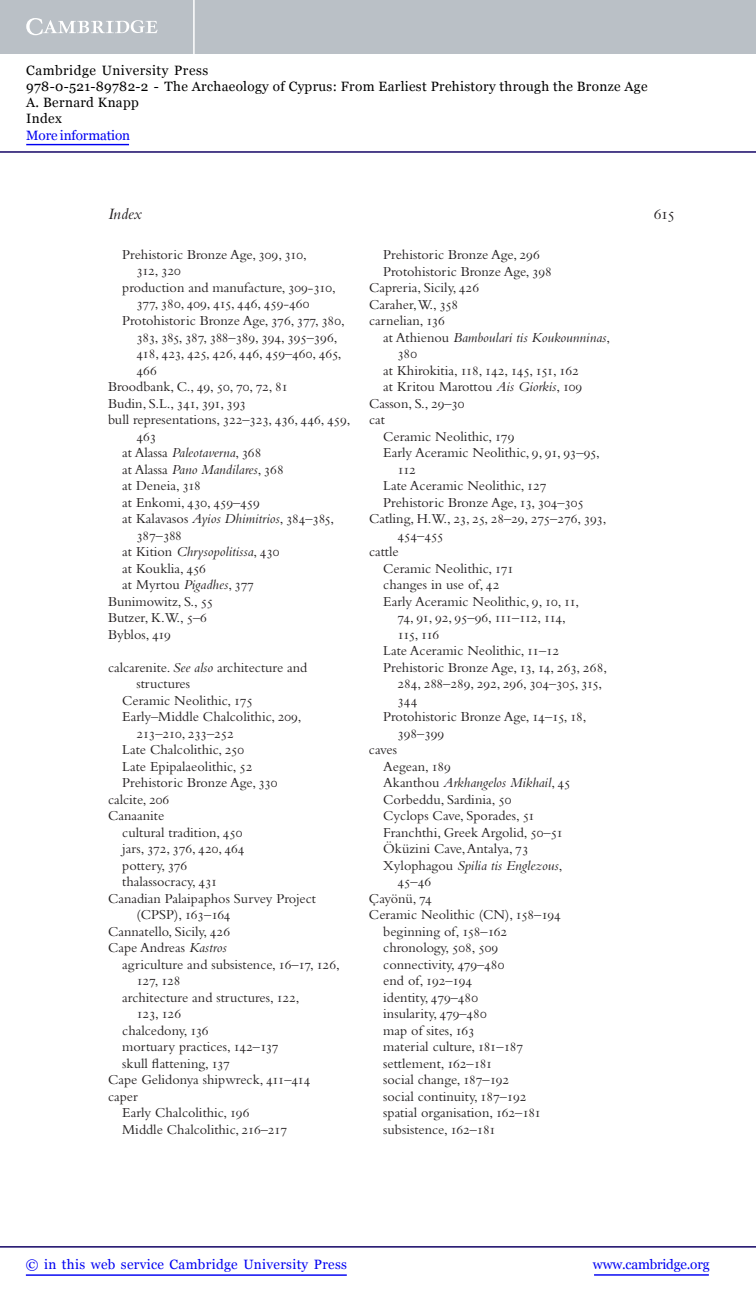
<style>
.page{position:relative;width:756px;height:1298px;background:#fff}
.page>*{position:absolute;margin:0;border:0;box-sizing:border-box;transform-origin:0 0}
.t1{font:italic 16.5px "Bembo Std";color:#231f20}
.t2{font:16.5px "Bembo Std";color:#231f20}
.t3{font:14.25px "Bembo Std";color:#231f20}
.t4{font:italic 14.25px "Bembo Std";color:#231f20}
.t5{font:14.25px "Bembo Std";letter-spacing:-.035em;color:#231f20}
.t6{font:14.25px "Bembo Std";letter-spacing:-.04em;color:#231f20}
.t7{font:14.25px "Bembo Std";letter-spacing:-.02em;color:#231f20}
.t8{font:14.25px "Bembo Std";letter-spacing:-.03em;color:#231f20}
.t9{font:14.25px "Bembo Std";letter-spacing:-.025em;color:#231f20}
.t10{font:13.5px/16.2px "Georgia";letter-spacing:.025em;color:#000}
.t11{font:13.5px "Georgia";letter-spacing:.025em;color:#0000f1}
.t12{font:13.5px "Georgia";letter-spacing:-.015em;color:#0000f1}
.t13{font:13.5px "Georgia";letter-spacing:-.01em;color:#0000f1}
.s1{font-style:italic}
.s2{font-style:normal}
</style>
<div class="page">
<div style="left:0;top:0;width:756px;height:54px;background:#bac0c6"></div>
<svg style="left:26px;top:18px;width:132px;height:17px"></svg>
<hr style="left:193px;top:0;width:2px;height:54px;background:#fff">
<hr style="left:0;top:151px;width:756px;height:2px;background:#150666">
<hr style="left:594px;top:1274px;width:115px;height:1px;background:#0000f1">
<hr style="left:0;top:1246px;width:756px;height:1px;background:#150666">
<hr style="left:26px;top:1274px;width:321px;height:1px;background:#0000f1">
<hr style="left:26px;top:144px;width:103px;height:1px;background:#0000f1">
<p class="t10" style="left:26px;top:62px;width:623px">Cambridge University Press<br>978-0-521-89782-2 - The Archaeology of Cyprus: From Earliest Prehistory through the Bronze Age A. Bernard Knapp<br>Index</p>
<p class="t13" style="left:26px;top:127px;width:105px">More information</p>
<p class="t1" style="left:108px;top:204px;width:36px">Index</p>
<p class="t2" style="left:654px;top:204px;width:23px">615</p>
<p class="t3" style="left:122px;top:246px;width:186px">Prehistoric Bronze Age, 309, 310,</p>
<p class="t3" style="left:136px;top:263px;width:46px">312, 320</p>
<p class="t3" style="left:122px;top:279px;width:215px">production and manufacture, 309-310,</p>
<p class="t3" style="left:136px;top:296px;width:174px">377, 380, 409, 415, 446, 459-460</p>
<p class="t3" style="left:122px;top:312px;width:224px">Protohistoric Bronze Age, 376, 377, 380,</p>
<p class="t5" style="left:136px;top:329px;width:203px">383, 385, 387, 388–389, 394, 395–396,</p>
<p class="t3" style="left:136px;top:345px;width:207px">418, 423, 425, 426, 446, 459–460, 465,</p>
<p class="t3" style="left:136px;top:362px;width:22px">466</p>
<p class="t3" style="left:108px;top:378px;width:182px">Broodbank, C., 49, 50, 70, 72, 81</p>
<p class="t7" style="left:108px;top:395px;width:140px">Budin, S.L., 341, 391, 393</p>
<p class="t3" style="left:108px;top:411px;width:244px">bull representations, 322–323, 436, 446, 459,</p>
<p class="t3" style="left:136px;top:428px;width:22px">463</p>
<p class="t3" style="left:122px;top:444px;width:141px">at Alassa <span class="s1">Paleotaverna</span>, 368</p>
<p class="t4" style="left:122px;top:461px;width:163px"><span class="s2">at Alassa</span> Pano Mandilares<span class="s2">, 368</span></p>
<p class="t3" style="left:122px;top:477px;width:80px">at Deneia, 318</p>
<p class="t3" style="left:122px;top:494px;width:139px">at Enkomi, 430, 459–459</p>
<p class="t3" style="left:122px;top:510px;width:213px">at Kalavasos <span class="s1">Ayios Dhimitrios</span>, 384–385,</p>
<p class="t3" style="left:136px;top:527px;width:47px">387–388</p>
<p class="t4" style="left:122px;top:543px;width:159px"><span class="s2">at Kition</span> Chrysopolitissa<span class="s2">, 430</span></p>
<p class="t3" style="left:122px;top:560px;width:85px">at Kouklia, 456</p>
<p class="t3" style="left:122px;top:576px;width:133px">at Myrtou <span class="s1">Pigadhes</span>, 377</p>
<p class="t3" style="left:108px;top:593px;width:107px">Bunimowitz, S., 55</p>
<p class="t3" style="left:108px;top:609px;width:100px">Butzer, K.W., 5–6</p>
<p class="t3" style="left:108px;top:626px;width:64px">Byblos, 419</p>
<p class="t3" style="left:108px;top:659px;width:201px">calcarenite. <span class="s1">See also</span> architecture and</p>
<p class="t3" style="left:136px;top:675px;width:55px">structures</p>
<p class="t3" style="left:122px;top:692px;width:132px">Ceramic Neolithic, 175</p>
<p class="t3" style="left:122px;top:708px;width:181px">Early–Middle Chalcolithic, 209,</p>
<p class="t8" style="left:136px;top:725px;width:99px">213–210, 233–252</p>
<p class="t3" style="left:122px;top:741px;width:124px">Late Chalcolithic, 250</p>
<p class="t3" style="left:122px;top:758px;width:132px">Late Epipalaeolithic, 52</p>
<p class="t3" style="left:122px;top:774px;width:157px">Prehistoric Bronze Age, 330</p>
<p class="t3" style="left:108px;top:791px;width:63px">calcite, 206</p>
<p class="t3" style="left:108px;top:807px;width:58px">Canaanite</p>
<p class="t3" style="left:122px;top:824px;width:122px">cultural tradition, 450</p>
<p class="t3" style="left:122px;top:840px;width:124px">jars, 372, 376, 420, 464</p>
<p class="t3" style="left:122px;top:857px;width:66px">pottery, 376</p>
<p class="t3" style="left:122px;top:873px;width:97px">thalassocracy, 431</p>
<p class="t3" style="left:108px;top:890px;width:210px">Canadian Palaipaphos Survey Project</p>
<p class="t3" style="left:136px;top:906px;width:96px">(CPSP), 163–164</p>
<p class="t3" style="left:108px;top:923px;width:124px">Cannatello, Sicily, 426</p>
<p class="t3" style="left:108px;top:939px;width:120px">Cape Andreas <span class="s1">Kastros</span></p>
<p class="t3" style="left:122px;top:956px;width:219px">agriculture and subsistence, 16–17, 126,</p>
<p class="t3" style="left:136px;top:972px;width:46px">127, 128</p>
<p class="t3" style="left:122px;top:989px;width:179px">architecture and structures, 122,</p>
<p class="t3" style="left:136px;top:1005px;width:46px">123, 126</p>
<p class="t3" style="left:122px;top:1022px;width:88px">chalcedony, 136</p>
<p class="t3" style="left:122px;top:1038px;width:158px">mortuary practices, 142–137</p>
<p class="t3" style="left:122px;top:1055px;width:109px">skull flattening, 137</p>
<p class="t3" style="left:108px;top:1071px;width:204px">Cape Gelidonya shipwreck, 411–414</p>
<p class="t3" style="left:108px;top:1088px;width:31px">caper</p>
<p class="t3" style="left:122px;top:1104px;width:129px">Early Chalcolithic, 196</p>
<p class="t3" style="left:122px;top:1121px;width:166px">Middle Chalcolithic, 216–217</p>
<p class="t3" style="left:383px;top:246px;width:158px">Prehistoric Bronze Age, 296</p>
<p class="t3" style="left:383px;top:263px;width:170px">Protohistoric Bronze Age, 398</p>
<p class="t3" style="left:369px;top:279px;width:112px">Capreria, Sicily, 426</p>
<p class="t3" style="left:369px;top:296px;width:91px">Caraher,W., 358</p>
<p class="t3" style="left:369px;top:312px;width:77px">carnelian, 136</p>
<p class="t4" style="left:383px;top:329px;width:228px"><span class="s2">at Athienou</span> Bamboulari tis Koukounninas<span class="s2">,</span></p>
<p class="t3" style="left:398px;top:345px;width:21px">380</p>
<p class="t3" style="left:383px;top:362px;width:197px">at Khirokitia, 118, 142, 145, 151, 162</p>
<p class="t3" style="left:383px;top:378px;width:201px">at Kritou Marottou <span class="s1">Ais Giorkis</span>, 109</p>
<p class="t3" style="left:369px;top:395px;width:97px">Casson, S., 29–30</p>
<p class="t3" style="left:369px;top:411px;width:17px">cat</p>
<p class="t3" style="left:383px;top:428px;width:133px">Ceramic Neolithic, 179</p>
<p class="t3" style="left:383px;top:444px;width:218px">Early Aceramic Neolithic, 9, 91, 93–95,</p>
<p class="t3" style="left:398px;top:461px;width:20px">112</p>
<p class="t3" style="left:383px;top:477px;width:165px">Late Aceramic Neolithic, 127</p>
<p class="t3" style="left:383px;top:494px;width:202px">Prehistoric Bronze Age, 13, 304–305</p>
<p class="t3" style="left:369px;top:510px;width:239px">Catling, H.W., 23, 25, 28–29, 275–276, 393,</p>
<p class="t3" style="left:398px;top:527px;width:47px">454–455</p>
<p class="t3" style="left:369px;top:543px;width:31px">cattle</p>
<p class="t3" style="left:383px;top:560px;width:132px">Ceramic Neolithic, 171</p>
<p class="t3" style="left:383px;top:576px;width:118px">changes in use of, 42</p>
<p class="t3" style="left:383px;top:593px;width:198px">Early Aceramic Neolithic, 9, 10, 11,</p>
<p class="t6" style="left:398px;top:609px;width:170px">74, 91, 92, 95–96, 111–112, 114,</p>
<p class="t3" style="left:397px;top:626px;width:43px">115, 116</p>
<p class="t3" style="left:383px;top:642px;width:177px">Late Aceramic Neolithic, 11–12</p>
<p class="t3" style="left:383px;top:659px;width:225px">Prehistoric Bronze Age, 13, 14, 263, 268,</p>
<p class="t3" style="left:397px;top:675px;width:206px">284, 288–289, 292, 296, 304–305, 315,</p>
<p class="t3" style="left:397px;top:692px;width:21px">344</p>
<p class="t3" style="left:383px;top:708px;width:205px">Protohistoric Bronze Age, 14–15, 18,</p>
<p class="t3" style="left:397px;top:725px;width:48px">398–399</p>
<p class="t3" style="left:369px;top:741px;width:30px">caves</p>
<p class="t3" style="left:383px;top:758px;width:69px">Aegean, 189</p>
<p class="t4" style="left:383px;top:774px;width:189px"><span class="s2">Akanthou</span> Arkhangelos Mikhail<span class="s2">, 45</span></p>
<p class="t3" style="left:383px;top:791px;width:130px">Corbeddu, Sardinia, 50</p>
<p class="t3" style="left:383px;top:807px;width:153px">Cyclops Cave, Sporades, 51</p>
<p class="t3" style="left:383px;top:824px;width:181px">Franchthi, Greek Argolid, 50–51</p>
<p class="t3" style="left:383px;top:840px;width:147px">Öküzini Cave, Antalya, 73</p>
<p class="t4" style="left:383px;top:857px;width:181px"><span class="s2">Xylophagou</span> Spilia tis Englezous<span class="s2">,</span></p>
<p class="t3" style="left:397px;top:873px;width:35px">45–46</p>
<p class="t9" style="left:369px;top:890px;width:64px">Çayönü, 74</p>
<p class="t3" style="left:369px;top:906px;width:193px">Ceramic Neolithic (CN), 158–194</p>
<p class="t3" style="left:383px;top:923px;width:125px">beginning of, 158–162</p>
<p class="t3" style="left:383px;top:939px;width:116px">chronology, 508, 509</p>
<p class="t3" style="left:383px;top:956px;width:123px">connectivity, 479–480</p>
<p class="t3" style="left:383px;top:972px;width:90px">end of, 192–194</p>
<p class="t3" style="left:383px;top:989px;width:96px">identity, 479–480</p>
<p class="t3" style="left:383px;top:1005px;width:105px">insularity, 479–480</p>
<p class="t3" style="left:383px;top:1022px;width:93px">map of sites, 163</p>
<p class="t3" style="left:383px;top:1038px;width:141px">material culture, 181–187</p>
<p class="t3" style="left:383px;top:1055px;width:111px">settlement, 162–181</p>
<p class="t3" style="left:383px;top:1071px;width:127px">social change, 187–192</p>
<p class="t3" style="left:383px;top:1088px;width:145px">social continuity, 187–192</p>
<p class="t3" style="left:383px;top:1104px;width:160px">spatial organisation, 162–181</p>
<p class="t3" style="left:383px;top:1121px;width:114px">subsistence, 162–181</p>
<p class="t11" style="left:26px;top:1256px;width:323px">© in this web service Cambridge University Press</p>
<p class="t12" style="left:593px;top:1256px;width:118px">www.cambridge.org</p>
</div>
